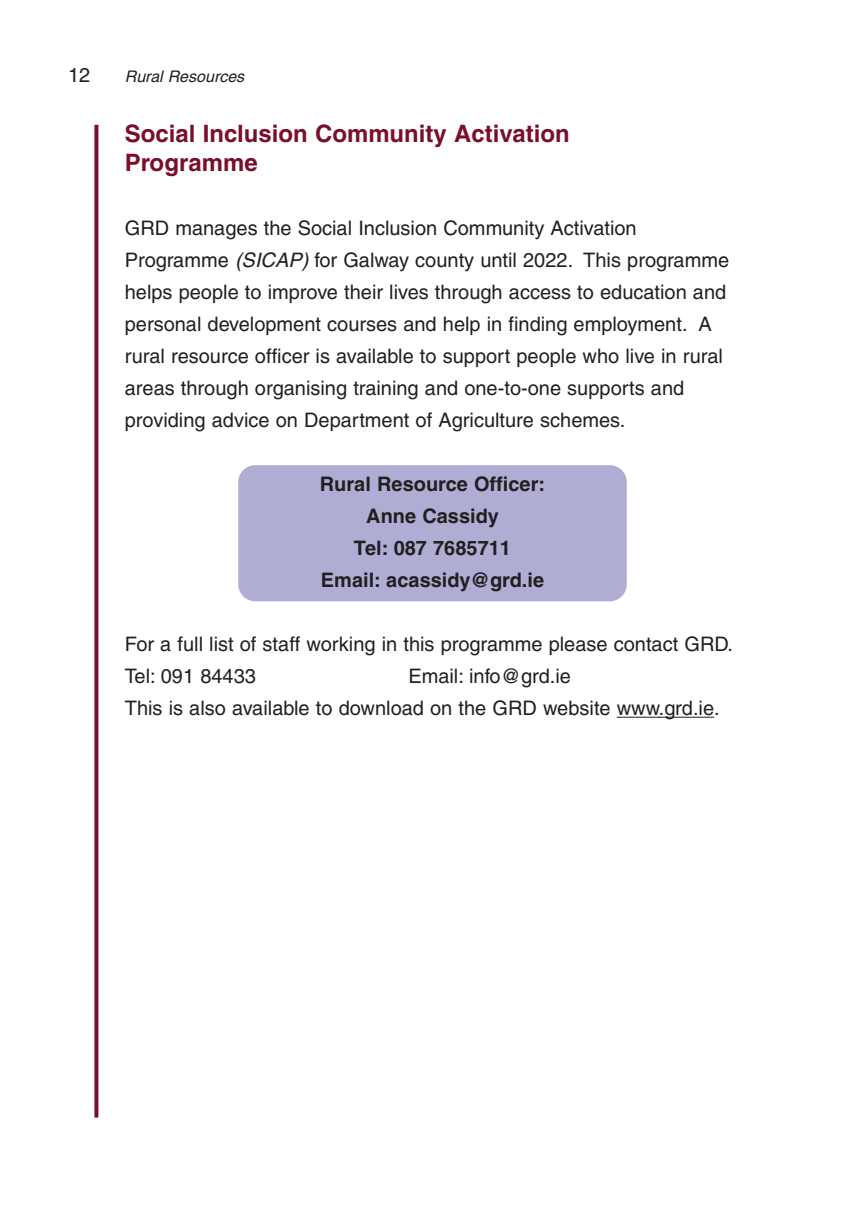
<style>
.page{position:relative;width:865px;height:1214px;background:#fff}
.page>*{position:absolute;margin:0;border:0;box-sizing:border-box;transform-origin:0 0}
.t1{font:700 24px/28.8px "Helvetica";color:#7a0f2a}
.t2{font:20px/32px "Helvetica";color:#231f20}
.t3{font:700 20px/32px "Helvetica";color:#231f20;text-align:center}
.t4{font:italic 16px "Helvetica";color:#231f20}
.s1{font-style:italic}
</style>
<div class="page">
<svg style="left:94px;top:125px;width:4px;height:992px;background:#882840"></svg>
<div style="left:238px;top:465px;width:388px;height:136px;background:#b0add5;border-radius:17px"></div>
<hr style="left:616px;top:716px;width:44px;height:1px;background:#231f20">
<svg style="left:658px;top:716px;width:17px;height:1px"></svg>
<hr style="left:675px;top:716px;width:39px;height:1px;background:#231f20">
<p class="t2" style="left:68px;top:59px;width:24px">12</p>
<p class="t4" style="left:125px;top:67px;width:122px">Rural Resources</p>
<p class="t1" style="left:125px;top:119px;width:446px">Social Inclusion Community Activation<br>Programme</p>
<p class="t2" style="left:125px;top:212px;width:606px">GRD manages the Social Inclusion Community Activation Programme <span class="s1">(SICAP)</span> for Galway county until 2022. This programme helps people to improve their lives through access to education and personal development courses and help in finding employment. A rural resource officer is available to support people who live in rural areas through organising training and one-to-one supports and providing advice on Department of Agriculture schemes.</p>
<p class="t3" style="left:320px;top:467px;width:227px">Rural Resource Officer:<br>Anne Cassidy<br>Tel: 087 7685711<br>Email: acassidy@grd.ie</p>
<p class="t2" style="left:125px;top:628px;width:609px">For a full list of staff working in this programme please contact GRD.<br>Tel: 091 84433</p>
<p class="t2" style="left:125px;top:660px;width:596px;text-indent:283px">Email: info@grd.ie<br>This is also available to download on the GRD website www.grd.ie.</p>
</div>
